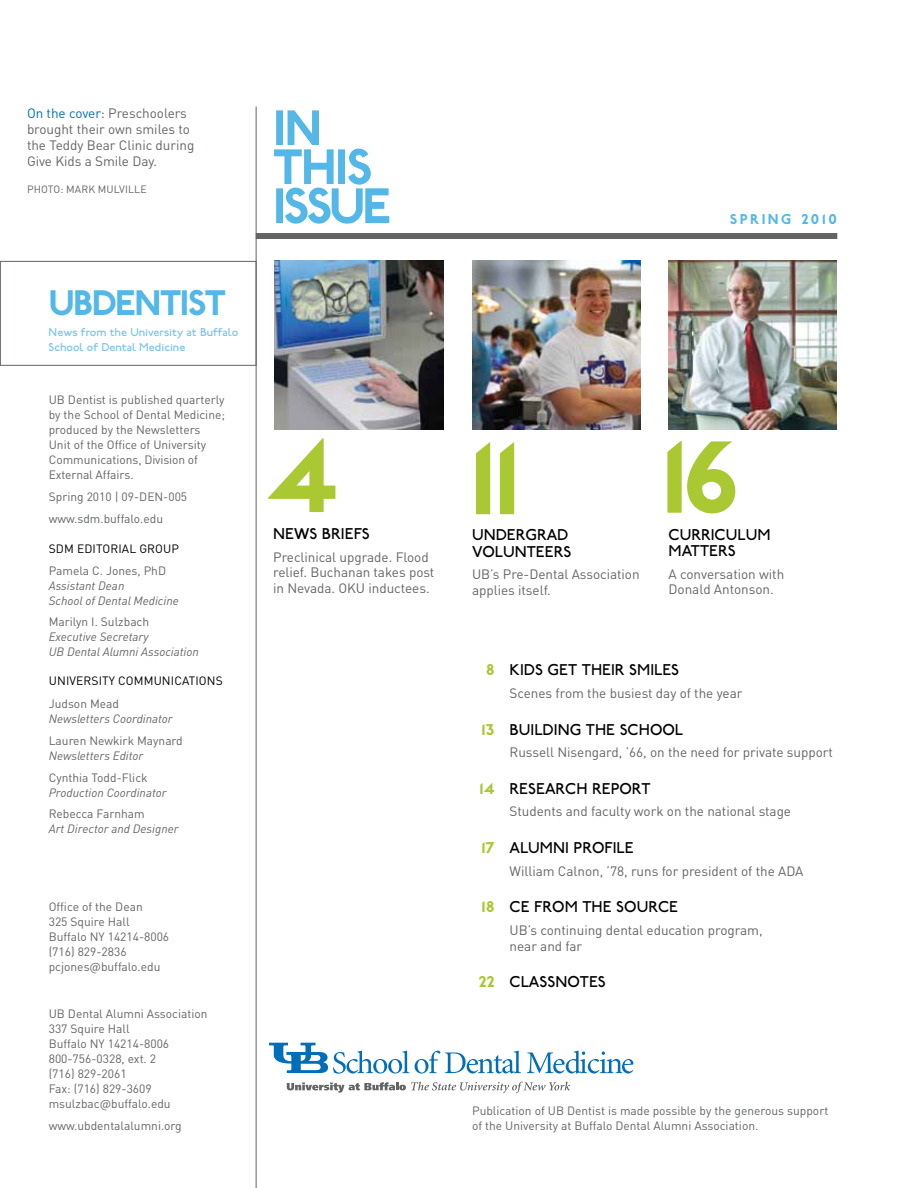
<style>
.page{position:relative;width:918px;height:1188px;background:#fff}
.page>*{position:absolute;margin:0;border:0;box-sizing:border-box;transform-origin:0 0}
.t1{font:700 108px "P22 Johnston Underground";color:#a9c832}
.t2{font:700 52.5px/39px "P22 Johnston Underground";letter-spacing:-.045em;color:#53b7e8}
.t3{font:700 37.5px "P22 Johnston Underground";letter-spacing:-.04em;color:#53b7e8}
.t4{font:16.5px/16.5px "P22 Johnston Underground";color:#000}
.t5{font:700 16.5px "P22 Johnston Underground";color:#a9c832}
.t6{font:700 15px "P22 Johnston Underground";letter-spacing:.16em;color:#53b7e8}
.t7{font:13.5px/15.8px "DIN Pro";letter-spacing:-.005em;color:#636466}
.t8{font:12px/15px "DIN Pro";color:#636466}
.t9{font:italic 12px/15px "DIN Pro";color:#636466}
.t10{font:12px/15px "P22 Johnston Underground";color:#7ac3ec}
.t11{font:12px "DIN Pro";letter-spacing:.01em;color:#000}
.t12{font:10.5px "DIN Pro";letter-spacing:.01em;color:#636466}
.s1{color:#006eb9}
.s2{font-weight:700;color:#a9c832}
.s3{font-weight:400;color:#000}
</style>
<div class="page">
<img style="left:472px;top:261px;width:169px;height:169px">
<div style="left:0;top:261px;width:256px;height:105px;border:1px solid #636466"></div>
<hr style="left:256px;top:106px;width:1px;height:1082px;background:#636466">
<div style="left:256px;top:233px;width:581px;height:6px;background:#636466"></div>
<img style="left:274px;top:260px;width:169px;height:169px">
<img style="left:668px;top:260px;width:169px;height:169px">
<svg style="left:287px;top:1082px;width:283px;height:11px"></svg>
<svg style="left:269px;top:1043px;width:140px;height:31px"></svg>
<svg style="left:415px;top:1051px;width:106px;height:23px"></svg>
<svg style="left:527px;top:1051px;width:106px;height:23px"></svg>
<p class="t7" style="left:27px;top:105px;width:169px"><span class="s1">On the cover:</span> Preschoolers brought their own smiles to the Teddy Bear Clinic during<br>Give Kids a Smile Day.</p>
<p class="t12" style="left:27px;top:182px;width:120px">Photo: Mark Mu lville</p>
<h3 class="t3" style="left:49px;top:280px;width:179px">UBDENTIST</h3>
<p class="t10" style="left:49px;top:324px;width:191px">NEWS FROM THE UNIVERSITY AT BUFFALO<br>SCHOOL OF DENTAL MEDICINE</p>
<p class="t8" style="left:49px;top:392px;width:178px">UB Dentist is published quarterly by the School of Dental Medicine; produced by the Newsletters<br>Unit of the Office of University<br>Communications, Division of<br>External Affairs.</p>
<p class="t8" style="left:49px;top:485px;width:140px;line-height:21.8px">Spring 2010 | 09-DEN-005 www.sdm.buffalo.edu</p>
<p class="t11" style="left:49px;top:540px;width:115px">SDM Editorial Group</p>
<p class="t8" style="left:49px;top:562px;width:119px">Pamela C. Jones, PhD</p>
<p class="t9" style="left:49px;top:578px;width:132px">Assistant Dean<br>School of Dental Medicine</p>
<p class="t8" style="left:49px;top:614px;width:102px">Marilyn I . Sulzbach</p>
<p class="t9" style="left:49px;top:629px;width:152px">Executive Secretary<br>UB Dental Alumni Association</p>
<p class="t11" style="left:49px;top:672px;width:79px">un iversity commun</p>
<p class="t11" style="left:171px;top:672px;width:37px">ications</p>
<p class="t8" style="left:49px;top:696px;width:72px">Judson Mead</p>
<p class="t9" style="left:49px;top:711px;width:126px">Newsletters Coordinator</p>
<p class="t8" style="left:49px;top:733px;width:136px">Lauren Newkirk Maynard</p>
<p class="t9" style="left:49px;top:748px;width:96px">Newsletters Editor</p>
<p class="t8" style="left:49px;top:769px;width:100px">Cynthia Todd-Flick</p>
<p class="t9" style="left:49px;top:785px;width:119px">Production Coordinator</p>
<p class="t8" style="left:49px;top:806px;width:98px">Rebecca Farnham</p>
<p class="t9" style="left:49px;top:821px;width:131px">Art Director and Designer</p>
<p class="t8" style="left:49px;top:898px;width:122px">Office of the Dean<br>325 Squire Hall<br>Buffalo NY 14214-8006 (716) 829-2836 pcjones@buffalo.edu</p>
<p class="t8" style="left:49px;top:1006px;width:160px">UB Dental Alumni Association<br>337 Squire Hall<br>Buffalo NY 14214-8006<br>800-756-0328, ext. 2<br>(716) 829-2061<br>Fax: (716) 829-3609 msulzbac@buffalo.edu</p>
<p class="t8" style="left:49px;top:1118px;width:135px">www.ubdentalalumni.org</p>
<h2 class="t2" style="left:273px;top:106px;width:120px">IN<br>THIS<br>ISSUE</h2>
<h1 class="t1" style="left:267px;top:413px;width:72px">4</h1>
<h3 class="t4" style="left:273px;top:526px;width:97px">NEWS BRIEFS</h3>
<p class="t7" style="left:273px;top:548px;width:163px">Preclinical upgrade. Flood relief. Buchanan takes post in Nevada. OKU inductees.</p>
<p class="t6" style="left:730px;top:211px;width:109px">SPRING 2010</p>
<h1 class="t1" style="left:467px;top:415px;width:57px">11</h1>
<h1 class="t1" style="left:659px;top:413px;width:82px">16</h1>
<h3 class="t4" style="left:472px;top:526px;width:101px">UNDERGRAD<br>VOLUNTEERS</h3>
<p class="t7" style="left:472px;top:566px;width:169px">UB’s Pre-Dental Association applies itself.</p>
<h3 class="t4" style="left:669px;top:526px;width:103px">CURRICULUM<br>MATTERS</h3>
<p class="t7" style="left:669px;top:565px;width:117px">A conversation with<br>Donald Antonson.</p>
<h3 class="t4" style="left:486px;top:662px;width:194px"><span class="s2">8</span> KIDS GET THEIR SMILES</h3>
<p class="t7" style="left:510px;top:684px;width:234px">Scenes from the busiest day of the year</p>
<h3 class="t5" style="left:481px;top:719px;width:27px">13 <span class="s3">BU</span></h3>
<h3 class="t4" style="left:531px;top:721px;width:132px">ILDING THE SCHOOL</h3>
<p class="t7" style="left:510px;top:744px;width:325px">Russell Nisengard, ’66, on the need for private support</p>
<h3 class="t4" style="left:479px;top:780px;width:171px"><span class="s2">14</span> RESEARC H REPORT</h3>
<p class="t7" style="left:510px;top:803px;width:283px">Students and faculty work on the national stage</p>
<h3 class="t4" style="left:481px;top:839px;width:51px"><span class="s2">17</span> ALUMN</h3>
<h3 class="t4" style="left:565px;top:839px;width:70px">I PROFILE</h3>
<p class="t7" style="left:510px;top:862px;width:295px">William Calnon, ’78, runs for president of the ADA</p>
<h3 class="t4" style="left:481px;top:899px;width:147px"><span class="s2">18</span> CE FROM THE SOU</h3>
<h3 class="t4" style="left:648px;top:899px;width:31px">RCE</h3>
<p class="t7" style="left:510px;top:921px;width:255px">UB’s continuing dental education program, near and far</p>
<h3 class="t4" style="left:479px;top:974px;width:28px"><span class="s2">22</span> CLASSNOT</h3>
<h3 class="t4" style="left:589px;top:974px;width:17px">ES</h3>
<p class="t8" style="left:472px;top:1103px;width:358px">Publication of UB Dentist is made possible by the generous support of the University at Buffalo Dental Alumni Association.</p>
</div>
